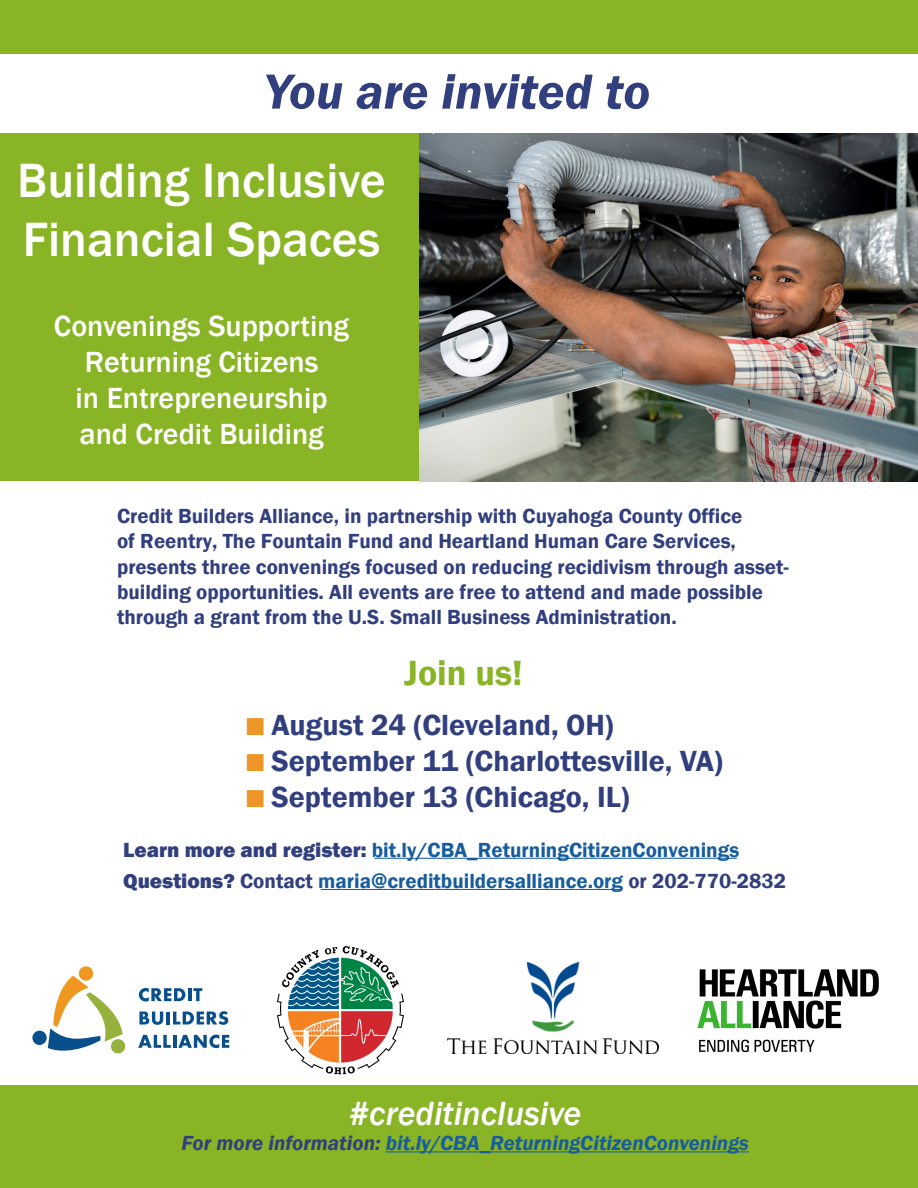
<style>
.page{position:relative;width:918px;height:1188px;background:#fff}
.page>*{position:absolute;margin:0;border:0;box-sizing:border-box;transform-origin:0 0}
.t1{font:italic 600 51px "Franklin Gothic";color:#313f7e}
.t2{font:500 49.5px/59.4px "Franklin Gothic";color:#fff}
.t3{font:600 36px "Franklin Gothic";color:#89b426}
.t4{font:italic 500 34.5px "Franklin Gothic";color:#fff}
.t5{font:600 30px "Franklin Gothic";color:#313f7e}
.t6{font:500 30px/36px "Franklin Gothic";color:#fff;text-align:center}
.t7{font:600 21px/25.2px "Franklin Gothic";color:#313f7e}
.t8{font:600 21px/31.2px "Franklin Gothic";color:#175d9e}
.t9{font:italic 600 21px "Franklin Gothic";color:#175d9e}
.s1{font-size:36px;color:#ed9627}
.s2{font-weight:800;color:#313f7e}
.s3{color:#313f7e}
</style>
<div class="page">
<div style="left:0;top:134px;width:918px;height:347px;background:#89b426"></div>
<img style="left:419px;top:134px;width:499px;height:347px">
<div style="left:32px;top:1030px;width:15px;height:15px;background:#084f8b;border-radius:50%"></div>
<svg style="left:139px;top:988px;width:63px;height:14px"></svg>
<svg style="left:139px;top:1012px;width:24px;height:13px"></svg>
<hr style="left:166px;top:1012px;width:4px;height:12px;background:#084f8b">
<svg style="left:173px;top:1011px;width:55px;height:14px"></svg>
<svg style="left:138px;top:1035px;width:91px;height:13px"></svg>
<svg style="left:48px;top:966px;width:78px;height:87px"></svg>
<div style="left:0;top:1085px;width:918px;height:103px;background:#89b426"></div>
<hr style="left:386px;top:1151px;width:363px;height:1px;background:#175d9e">
<hr style="left:321px;top:889px;width:300px;height:1px;background:#175d9e">
<hr style="left:374px;top:858px;width:363px;height:1px;background:#175d9e">
<div style="left:0;top:0;width:918px;height:54px;background:#89b426"></div>
<img style="left:697px;top:969px;width:182px;height:84px">
<img style="left:277px;top:946px;width:127px;height:129px">
<img style="left:447px;top:963px;width:212px;height:90px">
<p class="t1" style="left:264px;top:59px;width:388px">You are invited to</p>
<p class="t2" style="left:17px;top:151px;width:370px">Building Inclusive<br>Financial Spaces</p>
<p class="t6" style="left:54px;top:308px;width:297px">Convenings Supporting<br>Returning Citizens<br>in Entrepreneurship and Credit Building</p>
<p class="t7" style="left:117px;top:504px;width:673px">Credit Builders Alliance, in partnership with Cuyahoga County Office<br>of Reentry, The Fountain Fund and Heartland Human Care Services, presents three convenings focused on reducing recidivism through asset&shy;building opportunities. All events are free to attend and made possible through a grant from the U.S. Small Business Administration.</p>
<p class="t3" style="left:404px;top:651px;width:120px">Join us!</p>
<p class="t5" style="left:244px;top:706px;width:371px"><span class="s1">■</span> August 24 (Cleveland, OH)</p>
<p class="t5" style="left:244px;top:742px;width:480px"><span class="s1">■</span> September 11 (Charlottesville, VA)</p>
<p class="t5" style="left:244px;top:778px;width:387px"><span class="s1">■</span> September 13 (Chicago, IL)</p>
<p class="t8" style="left:123px;top:835px;width:664px"><span class="s2">Learn more and register:</span> bit.ly/CBA_ReturningCitizenConvenings<br><span class="s2">Questions?</span> <span class="s3">Contact</span> maria@creditbuildersalliance.org <span class="s3">or 202-770-2832</span></p>
<p class="t4" style="left:349px;top:1092px;width:234px">#creditinclusive</p>
<p class="t9" style="left:182px;top:1130px;width:569px"><span class="s3">For more information:</span> bit.ly/CBA_ReturningCitizenConvenings</p>
</div>
